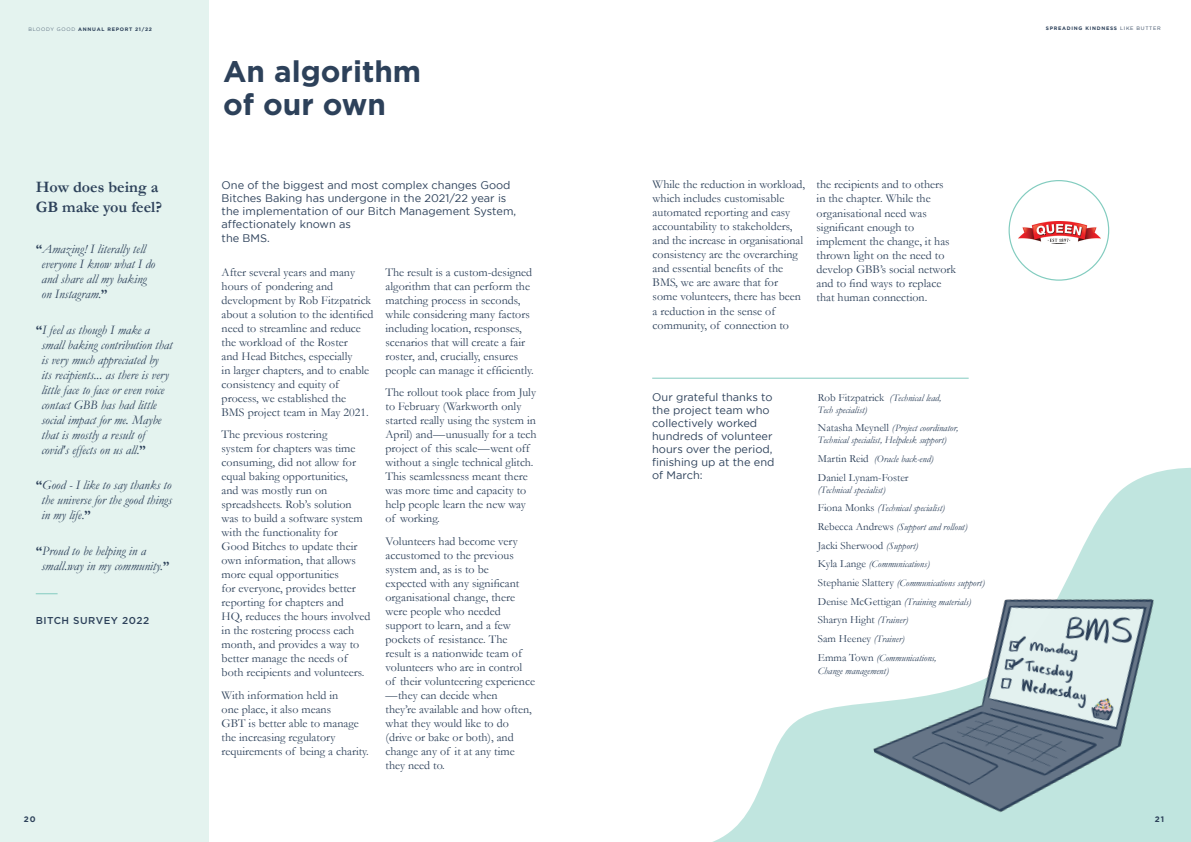
<style>
.page{position:relative;width:1191px;height:842px;background:#fff}
.page>*{position:absolute;margin:0;border:0;box-sizing:border-box;transform-origin:0 0}
.t1{font:700 29.8px/32.5px "Gotham HTF";color:#2d415a}
.t2{font:700 16px/20px "Garamond";color:#2d415a}
.t3{font:italic 13px/15px "Garamond";color:#2d415a}
.t4{font:12px/14px "Garamond";color:#2d415a}
.t5{font:11px/13px "Gotham";color:#2d415a}
.t6{font:11px/18.7px "Garamond";color:#2d415a}
.t7{font:italic 10px/18.7px "Garamond";color:#2d415a}
.t8{font:500 10px "Gotham";letter-spacing:.05em;color:#2d415a}
.t9{font:700 8px "Gotham";color:#2d415a}
.t10{font:700 5px "Gotham";letter-spacing:.14em;color:#2d415a}
.s1{font-weight:300}
.s2{font-weight:400}
.s3{font-weight:700;font-style:normal}
.s4{font-style:normal;font-size:11px}
.s5{font-style:italic;font-size:10px}
</style>
<div class="page">
<svg style="left:713px;top:729px;width:75px;height:113px"></svg>
<div style="left:0;top:0;width:208px;height:842px;background:#e4f3ef"></div>
<svg style="left:36px;top:593px;width:22px;height:1px"></svg>
<img style="left:788px;top:467px;width:403px;height:375px">
<hr style="left:652px;top:378px;width:316px;height:1px;background:#83cbc0">
<img style="left:1018px;top:221px;width:82px;height:21px">
<p class="t10" style="left:28px;top:26px;width:125px"><span class="s1">BLOODY GOOD</span> ANNUAL REPORT 21/22</p>
<p class="t10" style="left:1046px;top:26px;width:116px">SPREADING KINDNESS <span class="s2">LIKE BUTTER</span></p>
<h2 class="t2" style="left:36px;top:177px;width:128px">How does being a<br>GB make you feel?</h2>
<p class="t3" style="left:41px;top:241px;width:115px;text-indent:-6px"><span class="s3">“</span>Amazing! I literally tell everyone I know what I do and share all my baking on Instagram.<span class="s3">”</span></p>
<p class="t3" style="left:41px;top:322px;width:132px;text-indent:-6px"><span class="s3">“</span>I feel as though I make a small baking contribution that is very much appreciated by<br>its recipients... as there is very little face to face or even voice contact GBB has had little social impact for me. Maybe that is mostly a result of covid's effects on us all.<span class="s3">”</span></p>
<p class="t3" style="left:41px;top:478px;width:132px;text-align:justify;text-indent:-6px"><span class="s3">“</span>Good - I like to say thanks to the universe for the good things in my life.<span class="s3">”</span></p>
<p class="t3" style="left:41px;top:543px;width:129px;text-indent:-6px"><span class="s3">“</span>Proud to be helping in a small.way in my community.<span class="s3">”</span></p>
<p class="t8" style="left:36px;top:613px;width:115px">BITCH SURVEY 2022</p>
<h1 class="t1" style="left:223px;top:54px;width:200px">An algorithm of our own</h1>
<p class="t5" style="left:222px;top:178px;width:296px">One of the biggest and most complex changes Good Bitches Baking has undergone in the 2021/22 year is the implementation of our Bitch Management System, affectionately known as</p>
<p class="t5" style="left:222px;top:231px;width:50px">the BMS.</p>
<p class="t4" style="left:222px;top:265px;width:153px">After several years and many hours of pondering and development by Rob Fitzpatrick about a solution to the identified need to streamline and reduce the workload of the Roster<br>and Head Bitches, especially<br>in larger chapters, and to enable consistency and equity of process, we established the<br>BMS project team in May 2021.</p>
<p class="t4" style="left:222px;top:427px;width:150px">The previous rostering<br>system for chapters was time consuming, did not allow for equal baking opportunities,<br>and was mostly run on spreadsheets. Rob’s solution was to build a software system with the functionality for<br>Good Bitches to update their own information, that allows more equal opportunities<br>for everyone, provides better reporting for chapters and<br>HQ, reduces the hours involved in the rostering process each month, and provides a way to better manage the needs of both recipients and volunteers.</p>
<p class="t4" style="left:222px;top:688px;width:149px">With information held in<br>one place, it also means<br>GBT is better able to manage the increasing regulatory requirements of being a charity.</p>
<p class="t4" style="left:385px;top:265px;width:150px">The result is a custom-designed algorithm that can perform the matching process in seconds, while considering many factors including location, responses, scenarios that will create a fair roster, and, crucially, ensures people can manage it efficiently.</p>
<p class="t4" style="left:385px;top:385px;width:152px">The rollout took place from July to February (Warkworth only started really using the system in<br>April) and—unusually for a tech project of this scale—went off without a single technical glitch.<br>This seamlessness meant there was more time and capacity to help people learn the new way of working.</p>
<p class="t4" style="left:385px;top:534px;width:151px">Volunteers had become very accustomed to the previous system and, as is to be<br>expected with any significant organisational change, there were people who needed support to learn, and a few pockets of resistance. The result is a nationwide team of volunteers who are in control of their volunteering experience —they can decide when<br>they’re available and how often, what they would like to do (drive or bake or both), and change any of it at any time they need to.</p>
<p class="t4" style="left:652px;top:178px;width:154px">While the reduction in workload, which includes customisable automated reporting and easy accountability to stakeholders, and the increase in organisational consistency are the overarching and essential benefits of the<br>BMS, we are aware that for some volunteers, there has been a reduction in the sense of community, of connection to</p>
<p class="t4" style="left:816px;top:178px;width:141px">the recipients and to others<br>in the chapter. While the organisational need was significant enough to implement the change, it has thrown light on the need to develop GBB’s social network and to find ways to replace that human connection.</p>
<p class="t5" style="left:652px;top:391px;width:124px">Our grateful thanks to the project team who collectively worked hundreds of volunteer hours over the period, finishing up at the end of March:</p>
<p class="t7" style="left:818px;top:391px;width:125px;line-height:12px"><span class="s4">Rob Fitzpatrick</span> (Technical lead,<br>Tech specialist)</p>
<p class="t7" style="left:818px;top:422px;width:142px;line-height:12px"><span class="s4">Natasha Meynell</span> (Project coordinator,<br>Technical specialist, Helpdesk support)</p>
<p class="t7" style="left:818px;top:449px;width:117px"><span class="s4">Martin Reid</span> (Oracle back-end)</p>
<p class="t6" style="left:818px;top:468px;width:92px">Daniel Lynam-Foster</p>
<p class="t7" style="left:818px;top:480px;width:151px">(Technical specialist)<br><span class="s4">Fiona Monks</span> (Technical specialist)<br><span class="s4">Rebecca Andrews</span> (Support and rollout)</p>
<p class="t6" style="left:818px;top:536px;width:102px">Jacki Sherwood <span class="s5">(Support)</span></p>
<p class="t7" style="left:818px;top:555px;width:168px"><span class="s4">Kyla Lange</span> (Communications)<br><span class="s4">Stephanie Slattery</span> (Communications support)<br><span class="s4">Denise McGettigan</span> (Training materials)</p>
<p class="t6" style="left:818px;top:610px;width:92px">Sharyn Hight <span class="s5">(Trainer)<br></span>Sam Heeney <span class="s5">(Trainer)</span></p>
<p class="t7" style="left:818px;top:651px;width:120px;line-height:13px"><span class="s4">Emma Town</span> (Communications,<br>Change management)</p>
<p class="t9" style="left:24px;top:815px;width:13px">20</p>
<p class="t9" style="left:1154px;top:815px;width:11px">21</p>
</div>
